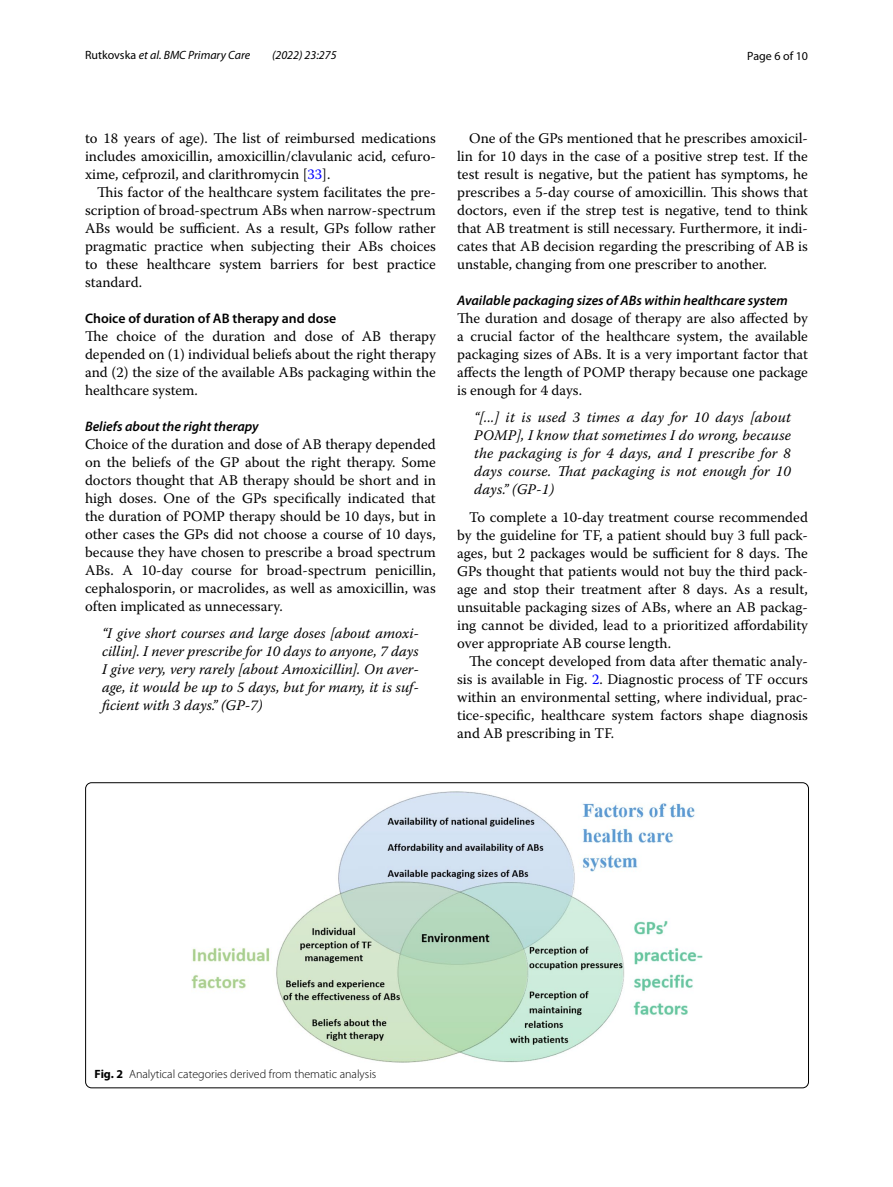
<style>
.page{position:relative;width:893px;height:1187px;background:#fff}
.page>*{position:absolute;margin:0;border:0;box-sizing:border-box;transform-origin:0 0}
.t1{font:14.7px/18px "Warnock Pro";color:#000;text-align:justify}
.t2{font:italic 14.7px/18px "Warnock Pro";letter-spacing:.005em;color:#000;text-align:justify}
.t3{font:italic 600 13.8px "Myriad Pro";color:#000}
.t4{font:600 13.8px "Myriad Pro";color:#000}
.t5{font:300 12px "Myriad Pro";color:#000}
.t6{font:italic 12px "Myriad Pro";color:#000}
.t7{font:12px "Myriad Pro";color:#000}
.s1{font-style:normal}
.s2{color:#00f}
.s3{font-weight:700}
</style>
<div class="page">
<img style="left:192px;top:791px;width:510px;height:271px">
<p class="t6" style="left:85px;top:48px;width:167px"><span class="s1">Rutkovska</span> et al. BMC Primary Care</p>
<p class="t6" style="left:272px;top:48px;width:66px">(2022) 23:275</p>
<p class="t7" style="left:747px;top:48px;width:62px">Page 6 of 10</p>
<p class="t1" style="left:85px;top:128px;width:352px">to 18 years of age). The list of reimbursed medications includes amoxicillin, amoxicillin/clavulanic acid, cefuro&shy;xime, cefprozil, and clarithromycin [<span class="s2">33</span>].</p>
<p class="t1" style="left:85px;top:182px;width:352px;text-indent:12px">This factor of the healthcare system facilitates the pre&shy;scription of broad-spectrum ABs when narrow-spectrum ABs would be sufficient. As a result, GPs follow rather pragmatic practice when subjecting their ABs choices to these healthcare system barriers for best practice standard.</p>
<p class="t4" style="left:85px;top:309px;width:253px">Choice of duration of AB therapy and dose</p>
<p class="t1" style="left:85px;top:326px;width:352px">The choice of the duration and dose of AB therapy depended on (1) individual beliefs about the right therapy and (2) the size of the available ABs packaging within the healthcare system.</p>
<p class="t3" style="left:85px;top:417px;width:175px">Beliefs about the right therapy</p>
<p class="t1" style="left:85px;top:434px;width:352px">Choice of the duration and dose of AB therapy depended on the beliefs of the GP about the right therapy. Some doctors thought that AB therapy should be short and in high doses. One of the GPs specifically indicated that the duration of POMP therapy should be 10 days, but in other cases the GPs did not choose a course of 10 days, because they have chosen to prescribe a broad spectrum ABs. A 10-day course for broad-spectrum penicillin, cephalosporin, or macrolides, as well as amoxicillin, was often implicated as unnecessary.</p>
<p class="t2" style="left:102px;top:624px;width:318px">“I give short courses and large doses [about amoxi&shy;cillin]. I never prescribe for 10 days to anyone, 7 days I give very, very rarely [about Amoxicillin]. On aver&shy;age, it would be up to 5 days, but for many, it is suf&shy;ficient with 3 days.” (GP-7)</p>
<p class="t1" style="left:457px;top:128px;width:352px;text-indent:12px">One of the GPs mentioned that he prescribes amoxicil&shy;lin for 10 days in the case of a positive strep test. If the test result is negative, but the patient has symptoms, he prescribes a 5-day course of amoxicillin. This shows that doctors, even if the strep test is negative, tend to think that AB treatment is still necessary. Furthermore, it indi&shy;cates that AB decision regarding the prescribing of AB is unstable, changing from one prescriber to another.</p>
<p class="t3" style="left:457px;top:291px;width:332px">Available packaging sizes of ABs within healthcare system</p>
<p class="t1" style="left:457px;top:308px;width:352px">The duration and dosage of therapy are also affected by a crucial factor of the healthcare system, the available packaging sizes of ABs. It is a very important factor that affects the length of POMP therapy because one package is enough for 4 days.</p>
<p class="t2" style="left:474px;top:408px;width:318px">“[...] it is used 3 times a day for 10 days [about POMP], I know that sometimes I do wrong, because the packaging is for 4 days, and I prescribe for 8 days course. That packaging is not enough for 10 days.” (GP-1)</p>
<p class="t1" style="left:457px;top:507px;width:352px;text-indent:12px">To complete a 10-day treatment course recommended by the guideline for TF, a patient should buy 3 full pack&shy;ages, but 2 packages would be sufficient for 8 days. The GPs thought that patients would not buy the third pack&shy;age and stop their treatment after 8 days. As a result, unsuitable packaging sizes of ABs, where an AB packag&shy;ing cannot be divided, lead to a prioritized affordability over appropriate AB course length.</p>
<p class="t1" style="left:457px;top:651px;width:352px;text-indent:12px">The concept developed from data after thematic analy&shy;sis is available in Fig. <span class="s2">2</span>. Diagnostic process of TF occurs within an environmental setting, where individual, prac&shy;tice-specific, healthcare system factors shape diagnosis and AB prescribing in TF.</p>
<p class="t5" style="left:95px;top:1067px;width:283px"><span class="s3">Fig. 2</span> Analytical categories derived from thematic analysis</p>
</div>
